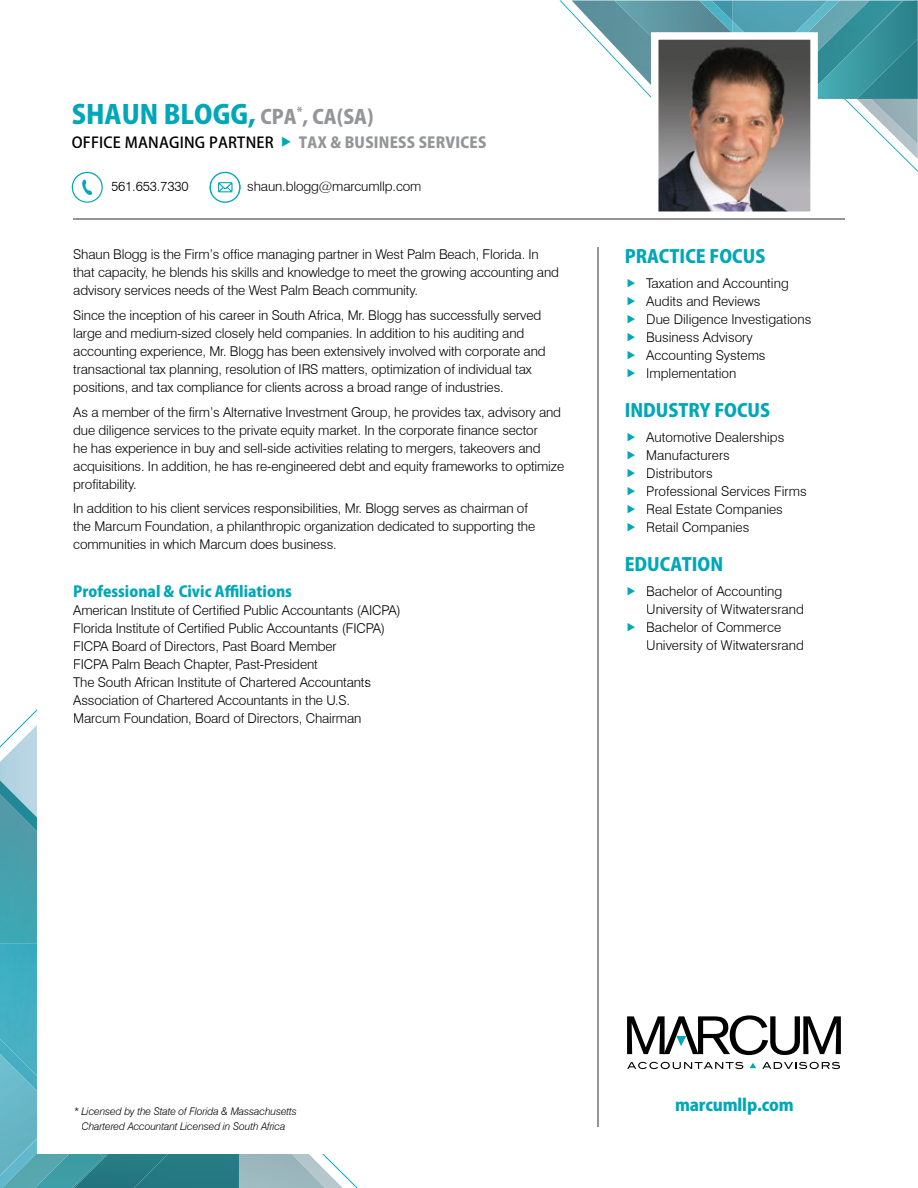
<style>
.page{position:relative;width:918px;height:1188px;background:#fff}
.page>*{position:absolute;margin:0;border:0;box-sizing:border-box;transform-origin:0 0}
.t1{font:800 25.95px "Koz Go Pro";color:#00a7b8}
.t2{font:800 18px "Koz Go Pro";color:#00a7b8}
.t3{font:800 16.5px "Koz Go Pro";letter-spacing:-.01em;color:#00a7b8}
.t4{font:500 15px "Koz Go Pro";letter-spacing:.015em;color:#000}
.t5{font:800 15px "Koz Go Pro";color:#00a7b8}
.t6{font:300 13.5px/18px "Swiss 721 BT";letter-spacing:-.01em;color:#000}
.t7{font:italic 300 10.5px/15px "Swiss 721 BT";letter-spacing:-.01em;color:#000;text-align:center}
.s1{font-size:19.5px;color:#939598}
.s2{color:#00a7b8}
.s3{font-weight:800;color:#939598}
</style>
<div class="page">
<svg style="left:22px;top:709px;width:15px;height:15px"></svg>
<svg style="left:325px;top:1155px;width:33px;height:33px"></svg>
<img style="left:169px;top:1154px;width:156px;height:34px">
<img style="left:239px;top:1153px;width:1px;height:35px">
<img style="left:238px;top:1153px;width:1px;height:35px">
<img style="left:38px;top:1154px;width:34px;height:34px">
<div style="left:0;top:1091px;width:37px;height:47px;background:#67b6c6"></div>
<img style="left:0;top:1138px;width:38px;height:50px">
<img style="left:0;top:724px;width:37px;height:56px">
<svg style="left:72px;top:1154px;width:97px;height:34px;background:#2a7f89"></svg>
<img style="left:0;top:832px;width:37px;height:207px">
<img style="left:0;top:1039px;width:37px;height:52px">
<img style="left:0;top:780px;width:37px;height:52px">
<svg style="left:560px;top:0;width:358px;height:219px"></svg>
<hr style="left:73px;top:219px;width:772px;height:1px;background:#939598">
<svg style="left:627px;top:1062px;width:116px;height:7px"></svg>
<svg style="left:762px;top:1062px;width:78px;height:7px"></svg>
<svg style="left:627px;top:1015px;width:214px;height:40px"></svg>
<svg style="left:750px;top:1063px;width:6px;height:5px"></svg>
<hr style="left:598px;top:247px;width:1px;height:879px;background:#939598">
<svg style="left:72px;top:172px;width:31px;height:31px"></svg>
<svg style="left:209px;top:172px;width:32px;height:31px"></svg>
<h1 class="t1" style="left:72px;top:97px;width:303px">SHAUN BLOGG, <span class="s1">CPA</span><sup>*</sup><span class="s1">, CA(SA)</span></h1>
<p class="t4" style="left:72px;top:133px;width:416px">OFFICE MANAGING PARTNER <span class="s2">◆</span> <span class="s3">TAX &amp; BUSINESS SERVICES</span></p>
<p class="t6" style="left:111px;top:177px;width:79px">561.653.7330</p>
<p class="t6" style="left:247px;top:177px;width:176px">shaun.blogg@marcumllp.com</p>
<p class="t6" style="left:73px;top:245px;width:487px">Shaun Blogg is the Firm’s office managing partner in West Palm Beach, Florida. In that capacity, he blends his skills and knowledge to meet the growing accounting and advisory services needs of the West Palm Beach community.</p>
<p class="t6" style="left:73px;top:306px;width:474px">Since the inception of his career in South Africa, Mr. Blogg has successfully served large and medium-sized closely held companies. In addition to his auditing and accounting experience, Mr. Blogg has been extensively involved with corporate and transactional tax planning, resolution of IRS matters, optimization of individual tax positions, and tax compliance for clients across a broad range of industries.</p>
<p class="t6" style="left:73px;top:403px;width:493px">As a member of the firm’s Alternative Investment Group, he provides tax, advisory and due diligence services to the private equity market. In the corporate finance sector<br>he has experience in buy and sell-side activities relating to mergers‚ takeovers and acquisitions. In addition, he has re-engineered debt and equity frameworks to optimize profitability.</p>
<p class="t6" style="left:73px;top:499px;width:464px">In addition to his client services responsibilities, Mr. Blogg serves as chairman of the Marcum Foundation, a philanthropic organization dedicated to supporting the communities in which Marcum does business.</p>
<p class="t5" style="left:73px;top:581px;width:220px">Professional &amp; Civic Affiliations</p>
<p class="t6" style="left:73px;top:601px;width:329px">American Institute of Certified Public Accountants (AICPA)<br>Florida Institute of Certified Public Accountants (FICPA)<br>FICPA Board of Directors, Past Board Member<br>FICPA Palm Beach Chapter, Past-President<br>The South African Institute of Chartered Accountants Association of Chartered Accountants in the U.S.<br>Marcum Foundation, Board of Directors, Chairman</p>
<h2 class="t2" style="left:625px;top:245px;width:142px">PRACTICE FOCUS</h2>
<p class="t6" style="left:646px;top:274px;width:167px">Taxation and Accounting<br>Audits and Reviews<br>Due Diligence Investigations<br>Business Advisory<br>Accounting Systems<br>Implementation</p>
<h2 class="t2" style="left:625px;top:399px;width:147px">INDUSTRY FOCUS</h2>
<p class="t6" style="left:646px;top:428px;width:162px">Automotive Dealerships<br>Manufacturers<br>Distributors<br>Professional Services Firms<br>Real Estate Companies<br>Retail Companies</p>
<h2 class="t2" style="left:625px;top:553px;width:100px">EDUCATION</h2>
<p class="t6" style="left:646px;top:582px;width:159px">Bachelor of Accounting<br>University of Witwatersrand<br>Bachelor of Commerce<br>University of Witwatersrand</p>
<p class="t7" style="left:74px;top:1104px;width:225px">* Licensed by the State of Florida &amp; Massachusetts<br>Chartered Accountant Licensed in South Africa</p>
<p class="t3" style="left:675px;top:1094px;width:120px">marcumllp.com</p>
</div>
